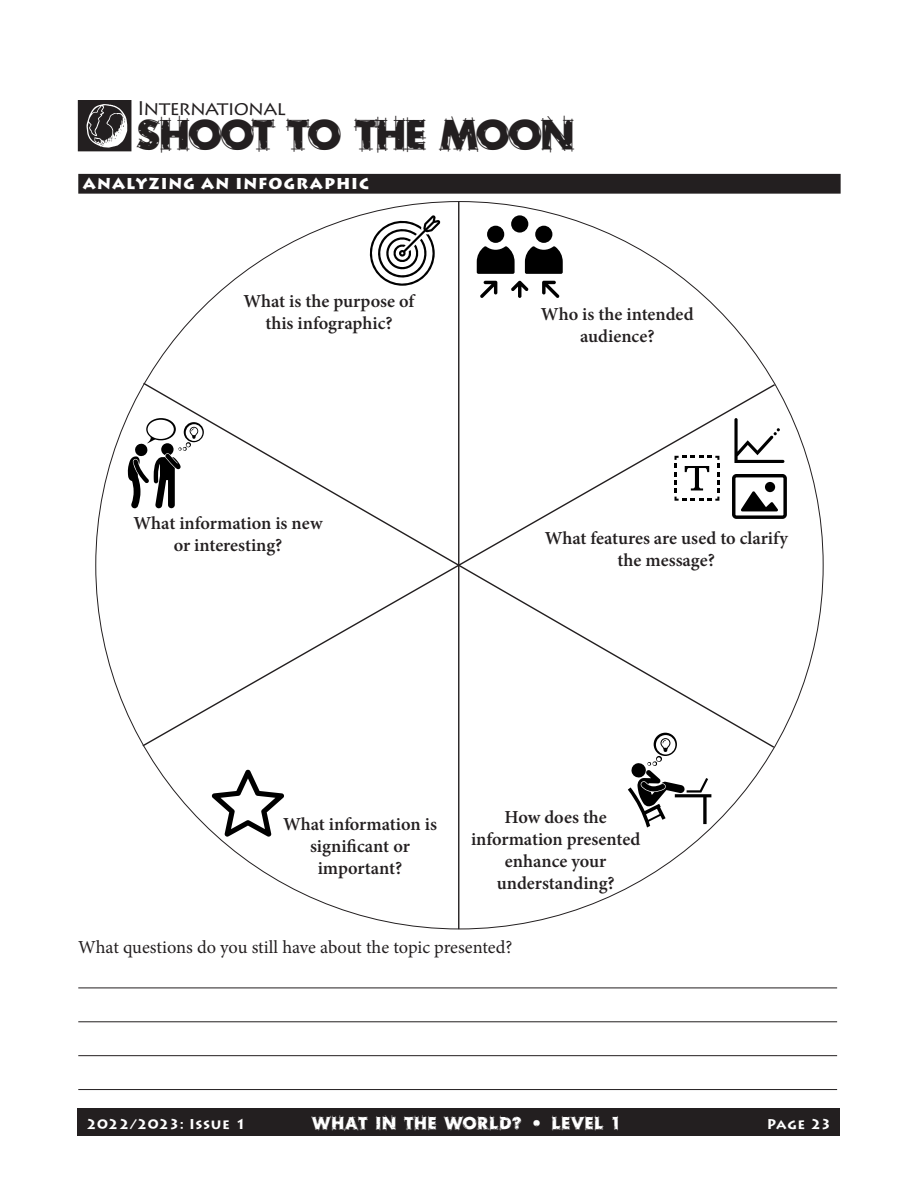
<style>
.page{position:relative;width:918px;height:1188px;background:#fff}
.page>*{position:absolute;margin:0;border:0;box-sizing:border-box;transform-origin:0 0}
.t1{font:40.95px "Rough Draft";letter-spacing:-.025em;color:#231f20}
.t2{font:19.8px "Lithos Pro";letter-spacing:-.04em;color:#231f20}
.t3{font:600 18.3px/22px "Minion Pro";color:#231f20;text-align:center}
.t4{font:18.3px "Minion Pro";color:#231f20}
.t5{font:16.95px "Rough Draft";letter-spacing:.065em;color:#fff}
.t6{font:900 15.6px "Lithos Pro";letter-spacing:.065em;color:#fff}
.t7{font:700 14.1px "Lithos Pro";letter-spacing:.005em;color:#fff}
</style>
<div class="page">
<div style="left:78px;top:1108px;width:762px;height:28px;background:#231f20"></div>
<div style="left:78px;top:100px;width:53px;height:51px;background:#231f20"></div>
<svg style="left:87px;top:104px;width:40px;height:44px"></svg>
<div style="left:78px;top:174px;width:763px;height:20px;background:#231f20"></div>
<hr style="left:78px;top:987px;width:759px;height:1px;background:#231f20">
<hr style="left:78px;top:1021px;width:759px;height:1px;background:#231f20">
<hr style="left:78px;top:1055px;width:759px;height:1px;background:#231f20">
<hr style="left:78px;top:1089px;width:759px;height:1px;background:#231f20">
<hr style="left:458px;top:201px;width:1px;height:728px;background:#231f20">
<svg style="left:142px;top:381px;width:634px;height:368px"></svg>
<div style="left:487px;top:226px;width:17px;height:17px;background:#000;border-radius:50%"></div>
<svg style="left:477px;top:246px;width:38px;height:28px"></svg>
<div style="left:535px;top:226px;width:17px;height:17px;background:#000;border-radius:50%"></div>
<svg style="left:525px;top:246px;width:38px;height:28px"></svg>
<div style="left:511px;top:215px;width:17px;height:18px;background:#000;border-radius:50%"></div>
<svg style="left:511px;top:281px;width:18px;height:17px"></svg>
<svg style="left:480px;top:281px;width:17px;height:17px"></svg>
<svg style="left:542px;top:281px;width:17px;height:17px"></svg>
<svg style="left:675px;top:456px;width:44px;height:45px"></svg>
<svg style="left:734px;top:418px;width:50px;height:45px"></svg>
<svg style="left:732px;top:474px;width:55px;height:45px"></svg>
<div style="left:765px;top:482px;width:10px;height:10px;background:#000;border-radius:50%"></div>
<svg style="left:628px;top:733px;width:83px;height:95px"></svg>
<svg style="left:212px;top:769px;width:72px;height:68px"></svg>
<svg style="left:127px;top:418px;width:77px;height:91px"></svg>
<svg style="left:369px;top:215px;width:71px;height:71px"></svg>
<p class="t2" style="left:137px;top:96px;width:151px">International</p>
<h1 class="t1" style="left:137px;top:108px;width:439px">SHOOT TO THE MOON</h1>
<p class="t6" style="left:83px;top:175px;width:288px">ANALYZING AN INFOGRAPHIC</p>
<p class="t3" style="left:243px;top:292px;width:172px">What is the purpose of this infographic?</p>
<p class="t3" style="left:134px;top:513px;width:190px">What information is new or interesting?</p>
<p class="t3" style="left:541px;top:305px;width:154px">Who is the intended audience?</p>
<p class="t3" style="left:545px;top:528px;width:245px">What features are used to clarify the message?</p>
<p class="t3" style="left:283px;top:814px;width:155px">What information is significant or important?</p>
<p class="t3" style="left:471px;top:808px;width:171px">How does the information presented enhance your understanding?</p>
<p class="t4" style="left:78px;top:940px;width:436px">What questions do you still have about the topic presented?</p>
<p class="t7" style="left:86px;top:1116px;width:161px">2022/2023: Issue 1</p>
<p class="t5" style="left:313px;top:1112px;width:309px">WHAT IN THE WORLD? • LEVEL 1</p>
<p class="t7" style="left:767px;top:1116px;width:66px">Page 23</p>
</div>
